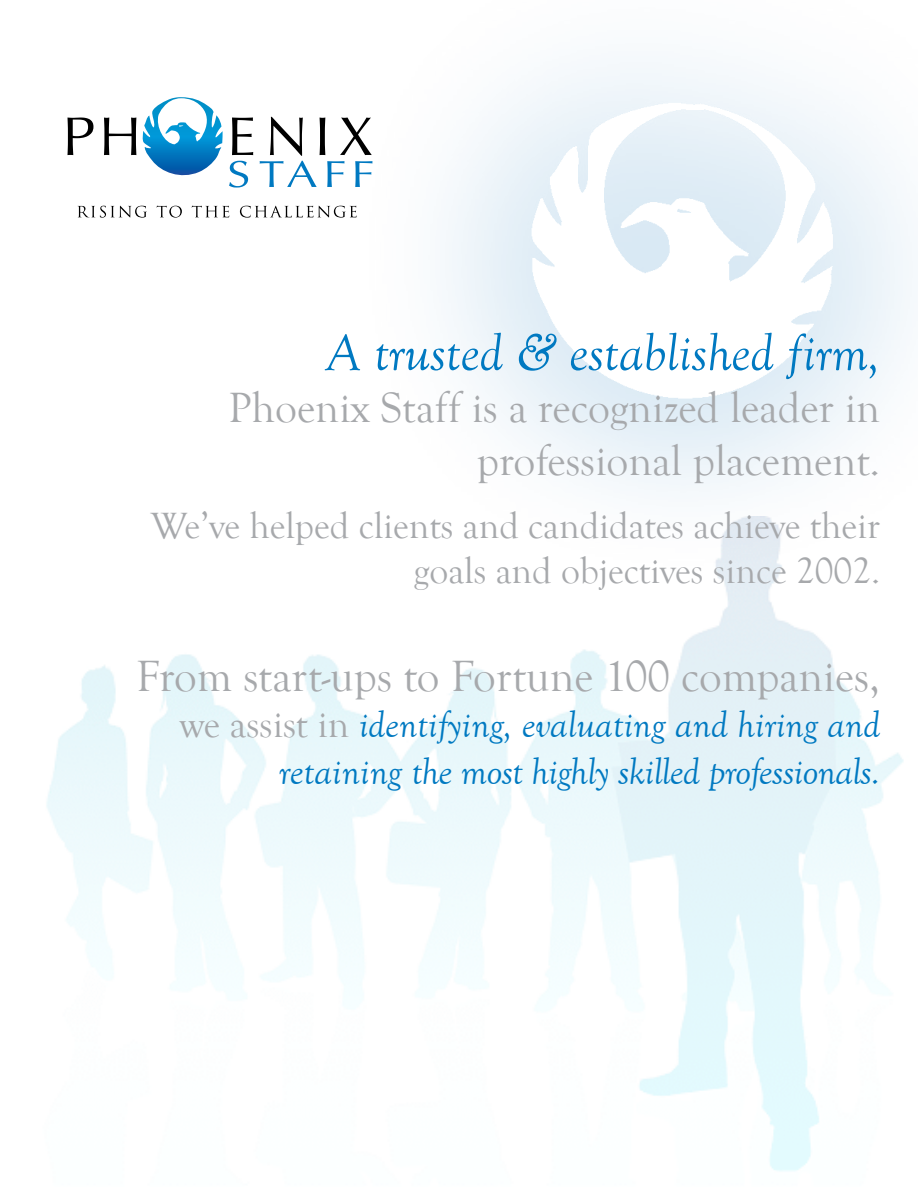
<style>
.page{position:relative;width:918px;height:1188px;background:#fff}
.page>*{position:absolute;margin:0;border:0;box-sizing:border-box;transform-origin:0 0}
.t1{font:italic 54px "Goudy Old Style T";color:#0079c1}
.t2{font:45px "Goudy Old Style T";color:#a7a9ac}
.t3{font:43.5px/52.2px "Goudy Old Style T";color:#a7a9ac;text-align:right}
.t4{font:italic 39px/46.8px "Goudy Old Style T";color:#0079c1;text-align:right}
.t5{font:37.5px/45px "Goudy Old Style T";color:#a7a9ac;text-align:right}
.s1{font-style:normal;color:#a7a9ac}
</style>
<div class="page">
<img style="left:67px;top:62px;width:846px;height:431px">
<svg style="left:229px;top:161px;width:19px;height:27px"></svg>
<svg style="left:68px;top:118px;width:25px;height:37px"></svg>
<svg style="left:104px;top:118px;width:32px;height:37px"></svg>
<svg style="left:232px;top:118px;width:21px;height:37px"></svg>
<svg style="left:260px;top:117px;width:113px;height:70px"></svg>
<svg style="left:142px;top:97px;width:81px;height:83px"></svg>
<svg style="left:78px;top:206px;width:69px;height:12px"></svg>
<svg style="left:157px;top:206px;width:25px;height:12px"></svg>
<svg style="left:192px;top:206px;width:37px;height:11px"></svg>
<svg style="left:240px;top:206px;width:117px;height:12px"></svg>
<img style="left:46px;top:516px;width:858px;height:656px">
<h1 class="t1" style="left:326px;top:323px;width:556px">A trusted &amp; established firm,</h1>
<p class="t3" style="left:229px;top:383px;width:653px">Phoenix Staff is a recognized leader in professional placement.</p>
<p class="t5" style="left:151px;top:504px;width:731px">We’ve helped clients and candidates achieve their goals and objectives since 2002.</p>
<p class="t2" style="left:136px;top:651px;width:746px">From start-ups to Fortune 100 companies,</p>
<p class="t4" style="left:180px;top:702px;width:702px"><span class="s1">we assist in</span> identifying, evaluating and hiring and retaining the most highly skilled professionals.</p>
</div>
